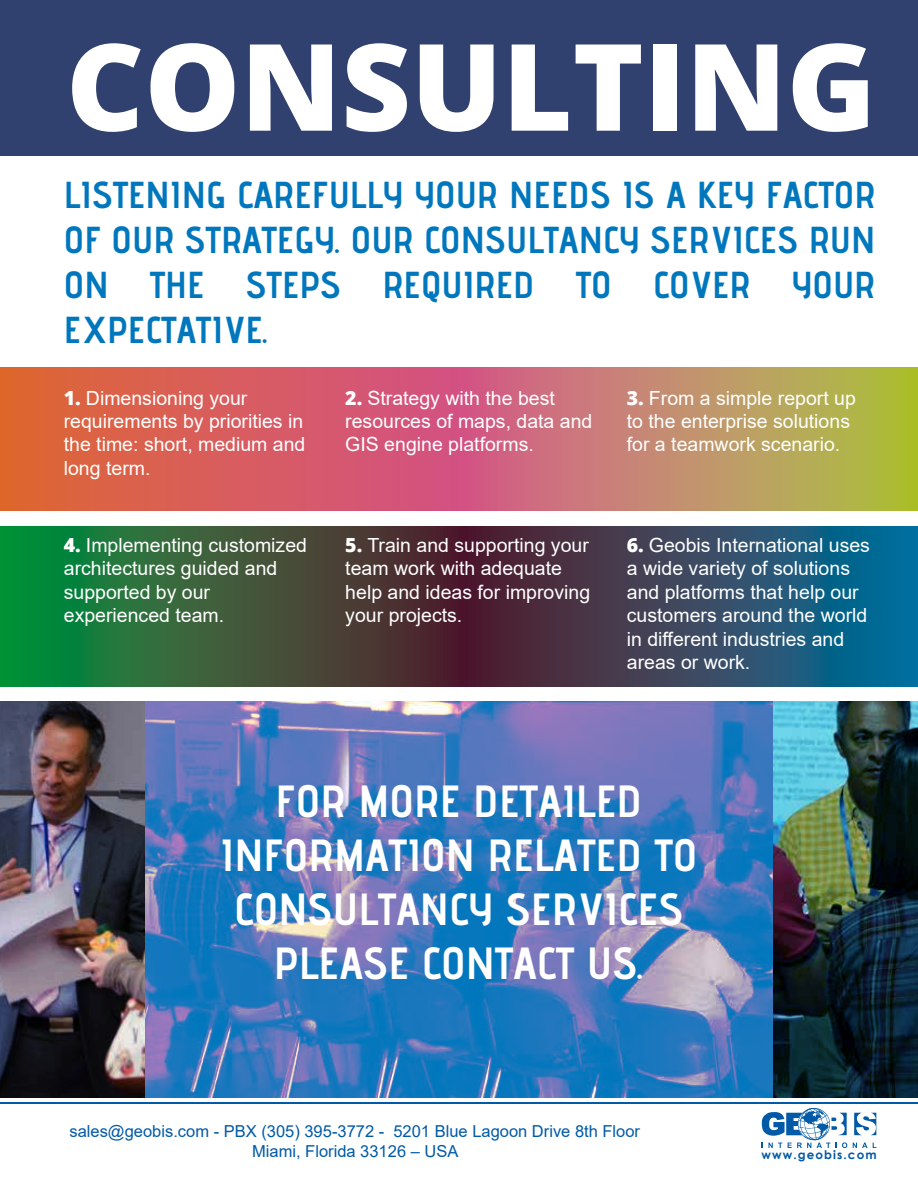
<style>
.page{position:relative;width:918px;height:1188px;background:#fff}
.page>*{position:absolute;margin:0;border:0;box-sizing:border-box;transform-origin:0 0}
.t1{font:800 120.75px "Open Sans";color:#fff}
.t2{font:700 45px/54px "Advent Pro";color:#fff;text-align:center}
.t3{font:700 37.5px/45px "Advent Pro";color:#0077bd;text-align:justify}
.t4{font:19.5px/23.4px "Arial";color:#fff}
.t5{font:16.5px/19.8px "Arial";color:#005aa7;text-align:center}
.t6{font:700 12px "Century Gothic";letter-spacing:.09em;color:#005aa7}
.s1{font-family:"Open Sans";font-weight:800}
</style>
<div class="page">
<svg style="left:0;top:367px;width:918px;height:143px;background:#cc7561"></svg>
<svg style="left:0;top:527px;width:918px;height:160px;background:#32504c"></svg>
<div style="left:0;top:0;width:918px;height:155px;background:#31416f"></div>
<svg style="left:853px;top:1143px;width:23px;height:5px"></svg>
<svg style="left:762px;top:1108px;width:85px;height:40px"></svg>
<svg style="left:854px;top:1113px;width:22px;height:22px"></svg>
<hr style="left:0;top:1102px;width:918px;height:2px;background:#005aa7">
<svg style="left:145px;top:702px;width:628px;height:396px;background:#457bbd"></svg>
<img style="left:0;top:702px;width:145px;height:396px">
<img style="left:773px;top:702px;width:145px;height:396px">
<h1 class="t1" style="left:66px;top:-5px;width:811px">CONSULTING</h1>
<h3 class="t3" style="left:64px;top:172px;width:813px">LISTENING CAREFULLY YOUR NEEDS IS A KEY FACTOR OF OUR STRATEGY. OUR CONSULTANCY SERVICES RUN ON THE STEPS REQUIRED TO COVER YOUR EXPECTATIVE.</h3>
<p class="t4" style="left:64px;top:386px;width:243px"><span class="s1">1.</span> Dimensioning your requirements by priorities in the time: short, medium and long term.</p>
<p class="t4" style="left:345px;top:386px;width:249px"><span class="s1">2.</span> Strategy with the best resources of maps, data and<br>GIS engine platforms.</p>
<p class="t4" style="left:627px;top:386px;width:231px"><span class="s1">3.</span> From a simple report up to the enterprise solutions for a teamwork scenario.</p>
<p class="t4" style="left:64px;top:533px;width:245px"><span class="s1">4.</span> Implementing customized architectures guided and supported by our experienced team.</p>
<p class="t4" style="left:345px;top:533px;width:246px"><span class="s1">5.</span> Train and supporting your team work with adequate help and ideas for improving your projects.</p>
<p class="t4" style="left:627px;top:533px;width:245px"><span class="s1">6.</span> Geobis International uses a wide variety of solutions and platforms that help our customers around the world in different industries and areas or work.</p>
<h2 class="t2" style="left:220px;top:774px;width:479px">FOR MORE DETAILED<br>INFORMATION RELATED TO<br>CONSULTANCY SERVICES<br>PLEASE CONTACT US.</h2>
<p class="t5" style="left:69px;top:1121px;width:572px">sales@geobis.com - PBX (305) 395-3772 - 5201 Blue Lagoon Drive 8th Floor<br>Miami, Florida 33126 – USA</p>
<p class="t6" style="left:762px;top:1145px;width:117px">www.geobis.com</p>
</div>
